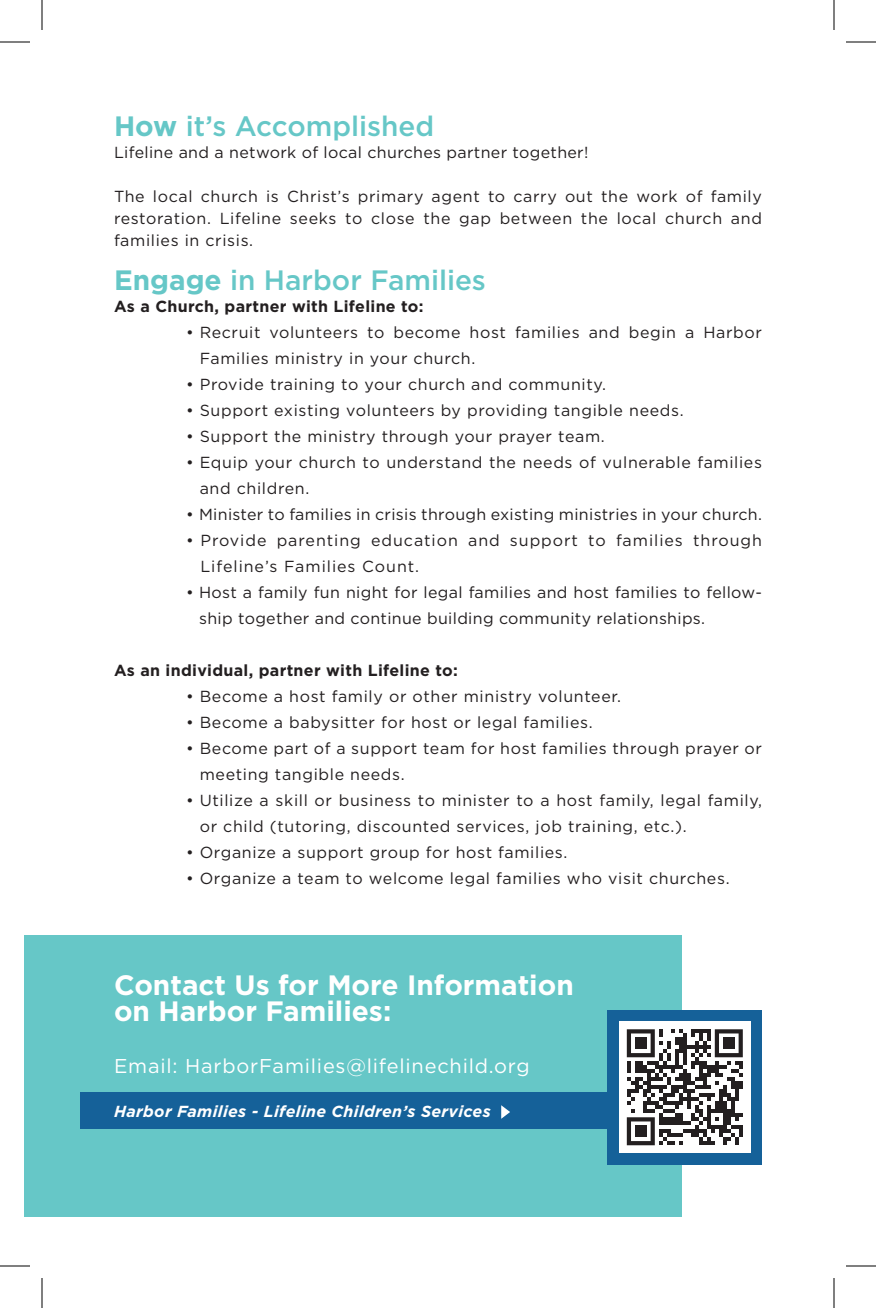
<style>
.page{position:relative;width:876px;height:1308px;background:#fff}
.page>*{position:absolute;margin:0;border:0;box-sizing:border-box;transform-origin:0 0}
.t1{font:700 28px "Gotham";color:#fff}
.t2{font:500 28px "Gotham";color:#66c7c7}
.t3{font:20px "Gotham";letter-spacing:.04em;color:#fff}
.t4{font:16px/26px "Gotham";letter-spacing:.04em;color:#231f20}
.t5{font:16px/26px "Gotham";letter-spacing:.02em;color:#231f20}
.t6{font:16px/26px "Gotham";letter-spacing:.06em;color:#231f20}
.t7{font:700 16px "Gotham";letter-spacing:.02em;color:#231f20}
.t8{font:italic 700 16px "Gotham";letter-spacing:.02em;color:#fff}
.s1{font-weight:700}
</style>
<div class="page">
<div style="left:24px;top:936px;width:657px;height:281px;background:#66c7c7"></div>
<div style="left:80px;top:1093px;width:544px;height:36px;background:#156199"></div>
<div style="left:608px;top:1010px;width:154px;height:154px;background:#156199"></div>
<div style="left:619px;top:1021px;width:132px;height:132px;background:#fff"></div>
<svg style="left:627px;top:1029px;width:116px;height:116px"></svg>
<div style="left:635px;top:1037px;width:12px;height:12px;background:#231f20"></div>
<div style="left:723px;top:1037px;width:12px;height:12px;background:#231f20"></div>
<div style="left:635px;top:1125px;width:12px;height:12px;background:#231f20"></div>
<svg style="left:501px;top:1105px;width:9px;height:14px"></svg>
<hr style="left:0;top:42px;width:30px;height:1px;background:#000">
<hr style="left:846px;top:42px;width:30px;height:1px;background:#000">
<hr style="left:0;top:1266px;width:30px;height:1px;background:#000">
<hr style="left:846px;top:1266px;width:30px;height:1px;background:#000">
<hr style="left:42px;top:0;width:1px;height:30px;background:#000">
<hr style="left:42px;top:1278px;width:1px;height:30px;background:#000">
<hr style="left:834px;top:0;width:1px;height:30px;background:#000">
<hr style="left:834px;top:1278px;width:1px;height:30px;background:#000">
<p class="t2" style="left:114px;top:108px;width:322px"><span class="s1">How</span> it’s Accomplished</p>
<p class="t5" style="left:114px;top:139px;width:476px">Lifeline and a network of local churches partner together!</p>
<p class="t4" style="left:114px;top:185px;width:649px;line-height:22px;text-align:justify">The local church is Christ’s primary agent to carry out the work of family restoration. Lifeline seeks to close the gap between the local church and families in crisis.</p>
<p class="t2" style="left:114px;top:262px;width:374px"><span class="s1">Engage</span> in Harbor Families</p>
<p class="t7" style="left:114px;top:296px;width:311px">As a Church, partner with Lifeline to:</p>
<p class="t4" style="left:200px;top:319px;width:564px;text-indent:-14px">• Recruit volunteers to become host families and begin a Harbor<br>Families ministry in your church.</p>
<p class="t4" style="left:186px;top:371px;width:422px">• Provide training to your church and community.</p>
<p class="t4" style="left:186px;top:397px;width:499px">• Support existing volunteers by providing tangible needs.</p>
<p class="t4" style="left:186px;top:423px;width:420px">• Support the ministry through your prayer team.</p>
<p class="t4" style="left:200px;top:449px;width:564px;text-indent:-14px">• Equip your church to understand the needs of vulnerable families and children.</p>
<p class="t5" style="left:186px;top:501px;width:578px">• Minister to families in crisis through existing ministries in your church.</p>
<p class="t6" style="left:200px;top:527px;width:563px;text-indent:-14px">• Provide parenting education and support to families through<br>Lifeline’s Families Count.</p>
<p class="t5" style="left:199px;top:579px;width:564px;text-indent:-13px">• Host a family fun night for legal families and host families to fellow&shy;ship together and continue building community relationships.</p>
<p class="t7" style="left:114px;top:660px;width:345px">As an individual, partner with Lifeline to:</p>
<p class="t4" style="left:186px;top:683px;width:437px">• Become a host family or other ministry volunteer.</p>
<p class="t4" style="left:186px;top:709px;width:408px">• Become a babysitter for host or legal families.</p>
<p class="t4" style="left:200px;top:735px;width:564px;text-indent:-14px">• Become part of a support team for host families through prayer or meeting tangible needs.</p>
<p class="t4" style="left:200px;top:787px;width:564px;text-indent:-14px">• Utilize a skill or business to minister to a host family, legal family, or child (tutoring, discounted services, job training, etc.).</p>
<p class="t4" style="left:186px;top:839px;width:383px">• Organize a support group for host families.</p>
<p class="t4" style="left:186px;top:865px;width:545px">• Organize a team to welcome legal families who visit churches.</p>
<p class="t1" style="left:114px;top:966px;width:461px">Contact Us for More Information</p>
<p class="t1" style="left:114px;top:992px;width:279px">on Harbor Families:</p>
<p class="t3" style="left:114px;top:1053px;width:417px">Email: HarborFamilies@lifelinechild.org</p>
<p class="t8" style="left:114px;top:1100px;width:378px">Harbor Families - Lifeline Children’s Services</p>
</div>
